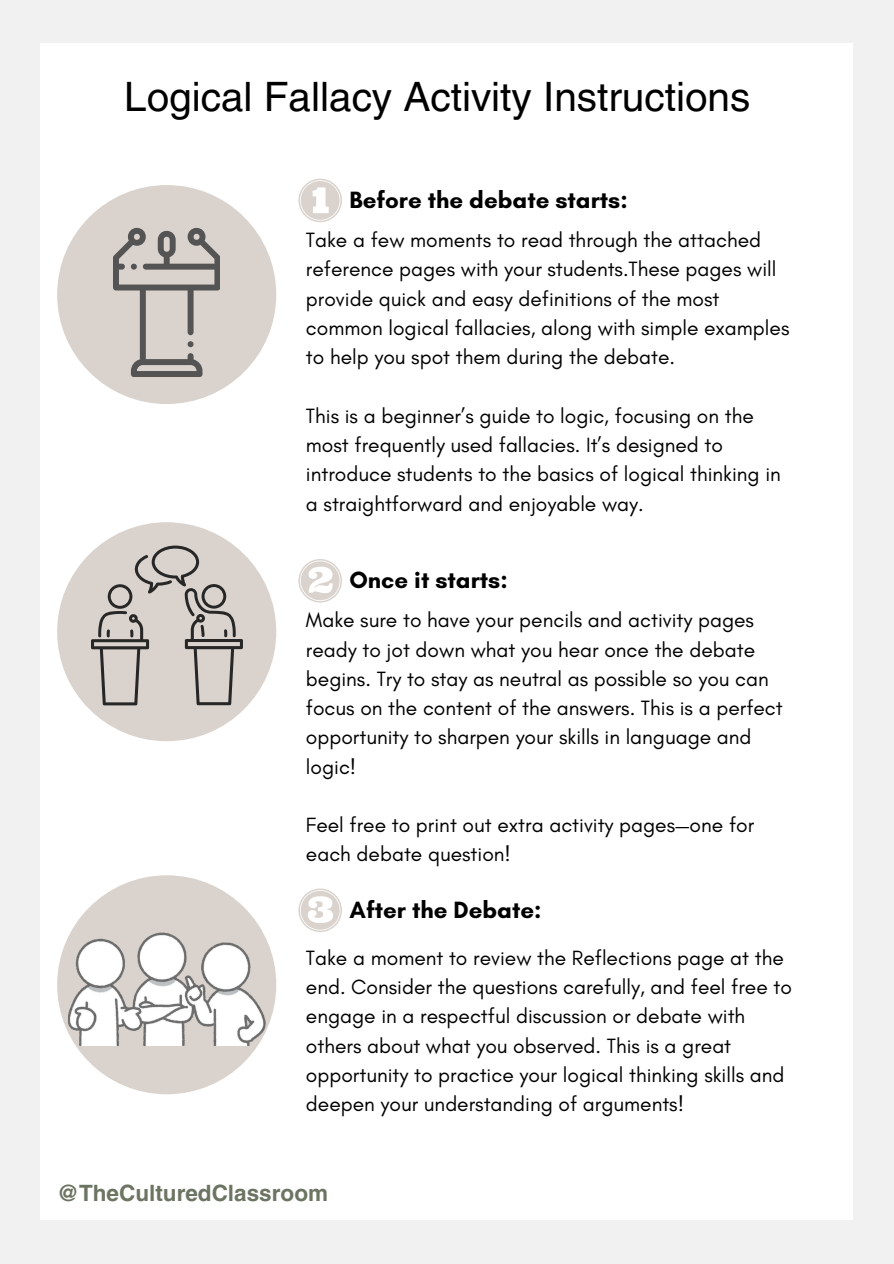
<style>
.page{position:relative;width:894px;height:1264px;background:#fff}
.page>*{position:absolute;margin:0;border:0;box-sizing:border-box;transform-origin:0 0}
.t1{font:40.5px "Helvetica LT Pro";color:#000}
.t2{font:700 24px "Glacial Indifference";color:#000}
.t3{font:700 22.5px "Helvetica LT Pro";color:#6c7462}
.t4{font:21px/29.2px "Glacial Indifference";color:#000}
</style>
<div class="page">
<div style="left:0;top:0;width:893px;height:1263px;background:#f0f1f0"></div>
<div style="left:41px;top:43px;width:811px;height:1176px;background:#fff"></div>
<div style="left:57px;top:185px;width:219px;height:219px;background:#dad3cd;border-radius:50%"></div>
<div style="left:57px;top:875px;width:219px;height:219px;background:#dad3cd;border-radius:50%"></div>
<div style="left:57px;top:522px;width:219px;height:219px;background:#dad3cd;border-radius:50%"></div>
<svg style="left:298px;top:559px;width:44px;height:43px"></svg>
<svg style="left:298px;top:888px;width:44px;height:44px"></svg>
<svg style="left:298px;top:179px;width:44px;height:43px"></svg>
<svg style="left:91px;top:545px;width:152px;height:160px"></svg>
<svg style="left:113px;top:228px;width:107px;height:149px"></svg>
<img style="left:68px;top:932px;width:197px;height:113px">
<p class="t1" style="left:124px;top:82px;width:627px">Logical Fallacy Activity Instructions</p>
<p class="t2" style="left:349px;top:185px;width:280px">Before the debate starts:</p>
<p class="t4" style="left:306px;top:225px;width:485px">Take a few moments to read through the attached reference pages with your students.These pages will provide quick and easy definitions of the most common logical fallacies, along with simple examples to help you spot them during the debate.</p>
<p class="t4" style="left:306px;top:401px;width:476px">This is a beginner’s guide to logic, focusing on the most frequently used fallacies. It’s designed to introduce students to the basics of logical thinking in a straightforward and enjoyable way.</p>
<h2 class="t2" style="left:349px;top:565px;width:160px">Once it starts:</h2>
<p class="t4" style="left:306px;top:605px;width:478px">Make sure to have your pencils and activity pages ready to jot down what you hear once the debate begins. Try to stay as neutral as possible so you can focus on the content of the answers. This is a perfect opportunity to sharpen your skills in language and logic!</p>
<p class="t4" style="left:306px;top:810px;width:449px">Feel free to print out extra activity pages—one for each debate question!</p>
<h2 class="t2" style="left:349px;top:894px;width:193px">After the Debate:</h2>
<p class="t4" style="left:306px;top:942px;width:487px">Take a moment to review the Reflections page at the end. Consider the questions carefully, and feel free to engage in a respectful discussion or debate with others about what you observed. This is a great opportunity to practice your logical thinking skills and deepen your understanding of arguments!</p>
<p class="t3" style="left:57px;top:1185px;width:272px">@TheCulturedClassroom</p>
</div>
